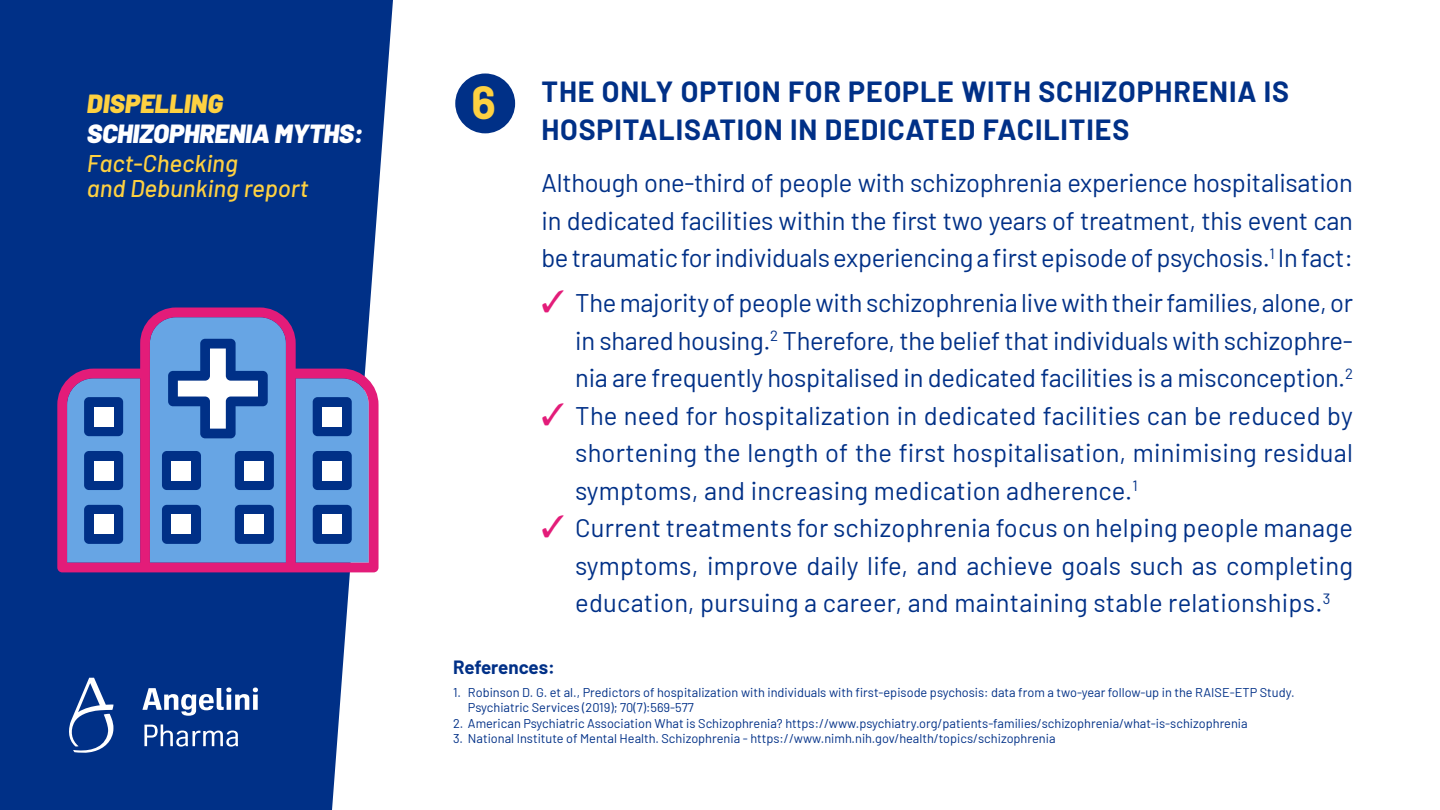
<style>
.page{position:relative;width:1440px;height:810px;background:#fff}
.page>*{position:absolute;margin:0;border:0;box-sizing:border-box;transform-origin:0 0}
.t1{font:700 45.38px "Barlow";color:#fed141}
.t2{font:700 28.5px/37.5px "Barlow";letter-spacing:.03em;color:#003087}
.t3{font:italic 900 26.25px "Barlow";letter-spacing:-.01em;color:#fff}
.t4{font:italic 900 26.25px "Barlow";color:#fed141}
.t5{font:25.5px/37.5px "Barlow";letter-spacing:-.01em;color:#003087;text-align:justify}
.t6{font:italic 500 24.15px/24.8px "Barlow";color:#fed141}
.t7{font:700 18.75px "Barlow";letter-spacing:-.005em;color:#003087}
.t8{font:12.75px/15.3px "Barlow";color:#003087}
.s1{color:#e31c79}
</style>
<div class="page">
<svg style="left:0;top:0;width:393px;height:810px;background:#164291"></svg>
<svg style="left:67px;top:678px;width:47px;height:75px"></svg>
<svg style="left:142px;top:688px;width:116px;height:28px"></svg>
<svg style="left:144px;top:724px;width:94px;height:23px"></svg>
<div style="left:455px;top:73px;width:60px;height:60px;background:#003087;border-radius:50%"></div>
<svg style="left:57px;top:308px;width:322px;height:264px;background:#6a70b7"></svg>
<p class="t4" style="left:87px;top:84px;width:137px">DISPELLING</p>
<p class="t3" style="left:87px;top:114px;width:278px">SCHIZOPHRENIA MYTHS:</p>
<p class="t6" style="left:87px;top:149px;width:223px">Fact-Checking<br>and Debunking report</p>
<h1 class="t1" style="left:471px;top:69px;width:26px">6</h1>
<p class="t2" style="left:542px;top:71px;width:749px">THE ONLY OPTION FOR PEOPLE WITH SCHIZOPHRENIA IS<br>HOSPITALISATION IN DEDICATED FACILITIES</p>
<p class="t5" style="left:542px;top:162px;width:813px">Although one-third of people with schizophrenia experience hospitalisation in dedicated facilities within the first two years of treatment, this event can be traumatic for individuals experiencing a first episode of psychosis.<sup>1</sup> In fact:</p>
<p class="t5" style="left:575px;top:282px;width:779px;text-indent:-34px"><span class="s1">✓</span> The majority of people with schizophrenia live with their families, alone, or in shared housing.<sup>2</sup> Therefore, the belief that individuals with schizophre&shy;nia are frequently hospitalised in dedicated facilities is a misconception.<sup>2</sup></p>
<p class="t5" style="left:575px;top:395px;width:779px;text-indent:-34px"><span class="s1">✓</span> The need for hospitalization in dedicated facilities can be reduced by shortening the length of the first hospitalisation, minimising residual symptoms, and increasing medication adherence.<sup>1</sup></p>
<p class="t5" style="left:575px;top:507px;width:779px;text-indent:-34px"><span class="s1">✓</span> Current treatments for schizophrenia focus on helping people manage symptoms, improve daily life, and achieve goals such as completing education, pursuing a career, and maintaining stable relationships.<sup>3</sup></p>
<p class="t7" style="left:453px;top:654px;width:103px">References:</p>
<p class="t8" style="left:468px;top:684px;width:828px;text-indent:-15px">1. Robinson D. G. et al., Predictors of hospitalization with individuals with first-episode psychosis: data from a two-year follow-up in the RAISE-ETP Study.<br>Psychiatric Services (2019); 70(7):569-577</p>
<p class="t8" style="left:453px;top:714px;width:796px">2. American Psychiatric Association What is Schizophrenia? https://www.psychiatry.org/patients-families/schizophrenia/what-is-schizophrenia</p>
<p class="t8" style="left:453px;top:730px;width:604px">3. National Institute of Mental Health. Schizophrenia - https://www.nimh.nih.gov/health/topics/schizophrenia</p>
</div>
